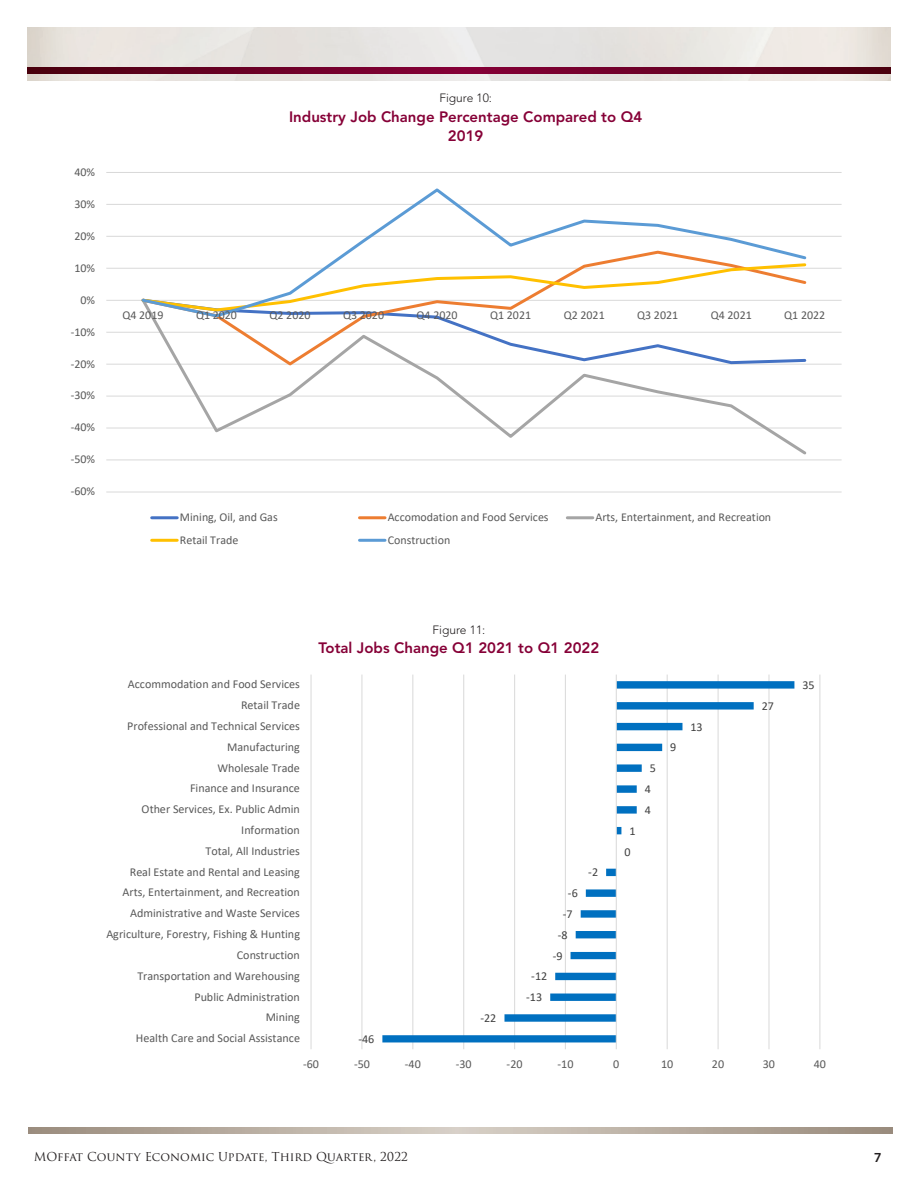
<style>
.page{position:relative;width:918px;height:1188px;background:#fff}
.page>*{position:absolute;margin:0;border:0;box-sizing:border-box;transform-origin:0 0}
.t1{font:800 15px/19.5px "Avenir";color:#860037;text-align:center}
.t2{font:800 12.75px "Avenir";color:#231f20}
.t3{font:12.15px/20.9px "Calibri";color:#595959;text-align:right}
.t4{font:12.15px/20.9px "Calibri";color:#404040;text-align:center}
.t5{font:12px "Calibri";color:#595959}
.t6{font:12px "Trajan Pro 3";color:#231f20}
.t7{font:300 12px "Avenir";color:#231f20}
</style>
<div class="page">
<img style="left:27px;top:27px;width:864px;height:54px">
<svg style="left:27px;top:68px;width:864px;height:6px;background:#680023"></svg>
<svg style="left:28px;top:1128px;width:864px;height:6px;background:#b8ada1"></svg>
<hr style="left:311px;top:675px;width:1px;height:374px;background:#d9d9d9">
<hr style="left:361px;top:675px;width:1px;height:374px;background:#d9d9d9">
<hr style="left:412px;top:675px;width:1px;height:374px;background:#d9d9d9">
<hr style="left:463px;top:675px;width:1px;height:374px;background:#d9d9d9">
<hr style="left:514px;top:675px;width:1px;height:374px;background:#d9d9d9">
<hr style="left:565px;top:675px;width:1px;height:374px;background:#d9d9d9">
<hr style="left:667px;top:675px;width:1px;height:374px;background:#d9d9d9">
<hr style="left:718px;top:675px;width:1px;height:374px;background:#d9d9d9">
<hr style="left:768px;top:675px;width:1px;height:374px;background:#d9d9d9">
<hr style="left:819px;top:675px;width:1px;height:374px;background:#d9d9d9">
<svg style="left:382px;top:681px;width:412px;height:361px"></svg>
<hr style="left:616px;top:675px;width:1px;height:374px;background:#d9d9d9">
<hr style="left:106px;top:492px;width:736px;height:1px;background:#d9d9d9">
<hr style="left:106px;top:459px;width:736px;height:1px;background:#d9d9d9">
<hr style="left:106px;top:428px;width:736px;height:1px;background:#d9d9d9">
<hr style="left:106px;top:396px;width:736px;height:1px;background:#d9d9d9">
<hr style="left:106px;top:364px;width:736px;height:1px;background:#d9d9d9">
<hr style="left:106px;top:332px;width:736px;height:1px;background:#d9d9d9">
<hr style="left:106px;top:268px;width:736px;height:1px;background:#d9d9d9">
<hr style="left:106px;top:236px;width:736px;height:1px;background:#d9d9d9">
<hr style="left:106px;top:204px;width:736px;height:1px;background:#d9d9d9">
<hr style="left:106px;top:172px;width:736px;height:1px;background:#d9d9d9">
<hr style="left:106px;top:300px;width:736px;height:1px;background:#d9d9d9">
<svg style="left:139px;top:319px;width:670px;height:136px"></svg>
<svg style="left:141px;top:188px;width:666px;height:131px"></svg>
<hr style="left:152px;top:516px;width:25px;height:3px;background:#4472c4">
<hr style="left:360px;top:516px;width:25px;height:3px;background:#ed7d31">
<hr style="left:567px;top:516px;width:26px;height:3px;background:#a5a5a5">
<hr style="left:152px;top:539px;width:25px;height:3px;background:#ffc000">
<hr style="left:360px;top:539px;width:25px;height:3px;background:#5b9bd5">
<p class="t5" style="left:74px;top:164px;width:22px">40%</p>
<p class="t5" style="left:74px;top:195px;width:22px">30%</p>
<p class="t5" style="left:74px;top:227px;width:22px">20%</p>
<p class="t5" style="left:74px;top:259px;width:22px">10%</p>
<p class="t5" style="left:81px;top:291px;width:16px">0%</p>
<p class="t5" style="left:71px;top:323px;width:26px">-10%</p>
<p class="t5" style="left:71px;top:355px;width:26px">-20%</p>
<p class="t5" style="left:71px;top:387px;width:26px">-30%</p>
<p class="t5" style="left:71px;top:419px;width:26px">-40%</p>
<p class="t5" style="left:71px;top:451px;width:26px">-50%</p>
<p class="t5" style="left:71px;top:483px;width:26px">-60%</p>
<p class="t7" style="left:439px;top:91px;width:54px">Figure 10:</p>
<p class="t1" style="left:289px;top:107px;width:355px">Industry Job Change Percentage Compared to Q4<br>2019</p>
<p class="t5" style="left:122px;top:307px;width:43px">Q4 2019</p>
<p class="t5" style="left:196px;top:307px;width:43px">Q1 2020</p>
<p class="t5" style="left:270px;top:307px;width:43px">Q2 2020</p>
<p class="t5" style="left:343px;top:307px;width:43px">Q3 2020</p>
<p class="t5" style="left:417px;top:307px;width:43px">Q4 2020</p>
<p class="t5" style="left:490px;top:307px;width:43px">Q1 2021</p>
<p class="t5" style="left:564px;top:307px;width:43px">Q2 2021</p>
<p class="t5" style="left:637px;top:307px;width:43px">Q3 2021</p>
<p class="t5" style="left:711px;top:307px;width:43px">Q4 2021</p>
<p class="t5" style="left:784px;top:307px;width:43px">Q1 2022</p>
<p class="t5" style="left:180px;top:509px;width:99px">Mining, Oil, and Gas</p>
<p class="t5" style="left:388px;top:509px;width:162px">Accomodation and Food Services</p>
<p class="t5" style="left:595px;top:509px;width:177px">Arts, Entertainment, and Recreation</p>
<p class="t5" style="left:180px;top:531px;width:60px">Retail Trade</p>
<p class="t5" style="left:388px;top:531px;width:64px">Construction</p>
<p class="t3" style="left:106px;top:674px;width:195px">Accommodation and Food Services<br>Retail Trade<br>Professional and Technical Services<br>Manufacturing<br>Wholesale Trade<br>Finance and Insurance<br>Other Services, Ex. Public Admin<br>Information<br>Total, All Industries<br>Real Estate and Rental and Leasing<br>Arts, Entertainment, and Recreation<br>Administrative and Waste Services<br>Agriculture, Forestry, Fishing &amp; Hunting<br>Construction<br>Transportation and Warehousing<br>Public Administration<br>Mining<br>Health Care and Social Assistance</p>
<p class="t7" style="left:433px;top:623px;width:54px">Figure 11:</p>
<p class="t1" style="left:319px;top:638px;width:282px">Total Jobs Change Q1 2021 to Q1 2022</p>
<p class="t4" style="left:358px;top:1028px;width:17px">-46</p>
<p class="t4" style="left:480px;top:1007px;width:17px">-22</p>
<p class="t4" style="left:568px;top:882px;width:11px">-6</p>
<p class="t4" style="left:563px;top:903px;width:11px">-7</p>
<p class="t4" style="left:558px;top:924px;width:11px">-8</p>
<p class="t4" style="left:553px;top:945px;width:11px">-9</p>
<p class="t4" style="left:526px;top:966px;width:23px">-12 -13</p>
<p class="t4" style="left:588px;top:862px;width:11px">-2</p>
<p class="t4" style="left:624px;top:820px;width:13px">1<br>0</p>
<p class="t4" style="left:645px;top:758px;width:13px">5<br>4<br>4</p>
<p class="t4" style="left:670px;top:737px;width:8px">9</p>
<p class="t4" style="left:690px;top:716px;width:14px">13</p>
<p class="t4" style="left:762px;top:695px;width:14px">27</p>
<p class="t4" style="left:802px;top:674px;width:14px">35</p>
<p class="t3" style="left:303px;top:1054px;width:17px">-60</p>
<p class="t3" style="left:354px;top:1054px;width:17px">-50</p>
<p class="t3" style="left:405px;top:1054px;width:17px">-40</p>
<p class="t3" style="left:456px;top:1054px;width:17px">-30</p>
<p class="t3" style="left:507px;top:1054px;width:17px">-20</p>
<p class="t3" style="left:558px;top:1054px;width:17px">-10</p>
<p class="t3" style="left:613px;top:1054px;width:8px">0</p>
<p class="t3" style="left:661px;top:1054px;width:14px">10</p>
<p class="t3" style="left:712px;top:1054px;width:14px">20</p>
<p class="t3" style="left:763px;top:1054px;width:14px">30</p>
<p class="t3" style="left:814px;top:1054px;width:14px">40</p>
<p class="t6" style="left:34px;top:1148px;width:376px">MOffat County Economic Update, Third Quarter, 2022</p>
<p class="t2" style="left:874px;top:1150px;width:9px">7</p>
</div>
